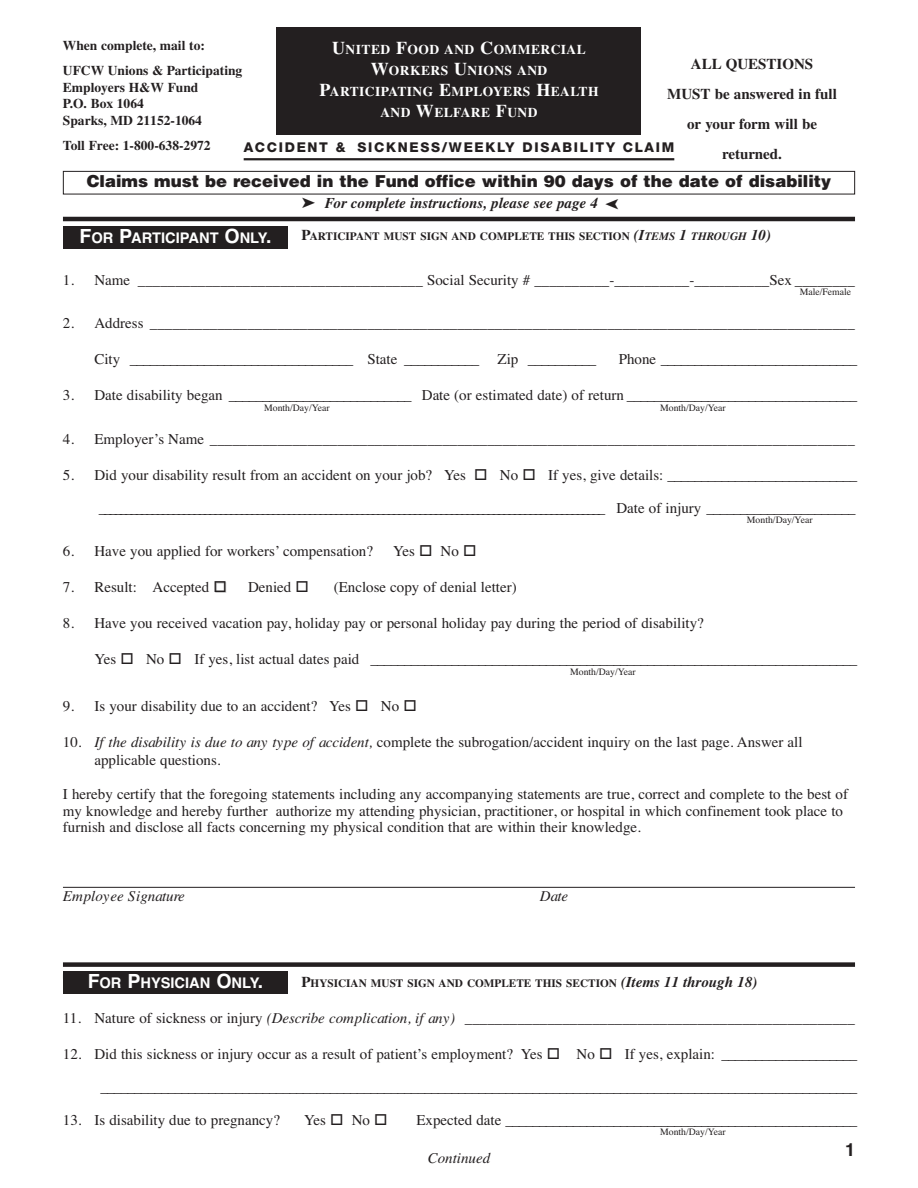
<style>
.page{position:relative;width:918px;height:1188px;background:#fff}
.page>*{position:absolute;margin:0;border:0;box-sizing:border-box;transform-origin:0 0}
.t1{font:700 18px "Helvetica";color:#231f20}
.t2{font:900 16.5px "Helvetica";color:#231f20}
.t3{font:15px/16.5px "Times";color:#231f20}
.t4{font:700 15px/30px "Times";color:#231f20;text-align:center}
.t5{font:italic 700 15px "Times";color:#231f20}
.t6{font:italic 15px "Times";color:#231f20}
.t7{font:700 14.7px "Helvetica";color:#fff}
.t8{font:700 13.5px/16.5px "Times";color:#231f20}
.t9{font:700 13.5px/21px "Times";letter-spacing:.035em;color:#fff;text-align:center}
.t10{font:800 13.5px "Helvetica Neue";letter-spacing:.125em;color:#231f20}
.t11{font:700 11.25px "Times";color:#231f20}
.t12{font:9.75px "Times";color:#231f20}
.s1{font-size:18px}
.s2{font-size:19.5px}
.s3{font-size:15px}
.s4{font-style:italic;font-size:15px}
.s5{font-style:italic}
.s6{color:#ccc}
</style>
<div class="page">
<hr style="left:63px;top:887px;width:792px;height:1px;background:#231f20">
<div style="left:63px;top:226px;width:225px;height:23px;background:#231f20"></div>
<div style="left:63px;top:971px;width:225px;height:22px;background:#231f20"></div>
<hr style="left:244px;top:158px;width:430px;height:2px;background:#231f20">
<div style="left:63px;top:171px;width:792px;height:23px;border:1px solid #231f20"></div>
<hr style="left:63px;top:217px;width:792px;height:4px;background:#231f20">
<div style="left:63px;top:962px;width:792px;height:5px;background:#231f20"></div>
<div style="left:277px;top:27px;width:364px;height:108px;background:#231f20"></div>
<p class="t8" style="left:63px;top:34px;width:181px;line-height:25.5px">When complete, mail to:<br>UFCW Unions &amp; Participating</p>
<p class="t8" style="left:63px;top:80px;width:141px">Employers H&amp;W Fund<br>P.O. Box 1064<br>Sparks, MD 21152-1064</p>
<p class="t8" style="left:63px;top:139px;width:149px">Toll Free: 1-800-638-2972</p>
<p class="t9" style="left:319px;top:40px;width:281px"><span class="s1">U</span>NITED <span class="s1">F</span>OOD AND <span class="s1">C</span>OMMERCIAL<br><span class="s1">W</span>ORKERS <span class="s1">U</span>NIONS AND<br><span class="s1">P</span>ARTICIPATING <span class="s1">E</span>MPLOYERS <span class="s1">H</span>EALTH<br>AND <span class="s1">W</span>ELFARE <span class="s1">F</span>UND</p>
<p class="t4" style="left:667px;top:50px;width:171px">ALL QUESTIONS<br>MUST be answered in full or your form will be returned.</p>
<p class="t10" style="left:244px;top:142px;width:432px">ACCIDENT &amp; SICKNESS/WEEKLY DISABILITY CLAIM</p>
<p class="t2" style="left:87px;top:172px;width:746px">Claims must be received in the Fund office within 90 days of the date of disability</p>
<p class="t5" style="left:302px;top:198px;width:316px">➤ For complete instructions, please see page 4 ➤</p>
<p class="t7" style="left:79px;top:230px;width:194px"><span class="s2">F</span>OR <span class="s2">P</span>ARTICIPANT <span class="s2">O</span>NLY<span class="s2">.</span></p>
<p class="t11" style="left:301px;top:232px;width:471px"><span class="s3">P</span>ARTICIPANT MUST SIGN AND COMPLETE THIS SECTION <span class="s4">(I</span><span class="s5">TEMS</span> <span class="s4">1</span> <span class="s5">THROUGH</span> <span class="s4">10)</span></p>
<p class="t3" style="left:63px;top:271px;width:793px">1. Name ______________________________________ Social Security # __________-__________-__________Sex ________</p>
<p class="t12" style="left:800px;top:286px;width:53px">Male/Female</p>
<p class="t3" style="left:63px;top:315px;width:794px">2. Address ______________________________________________________________________________________________</p>
<p class="t3" style="left:94px;top:351px;width:503px">City _________________________________ State ___________ Zip __________</p>
<p class="t3" style="left:619px;top:351px;width:240px">Phone _____________________________</p>
<p class="t3" style="left:63px;top:387px;width:796px">3. Date disability began ___________________________ Date (or estimated date) of return __________________________________</p>
<p class="t12" style="left:264px;top:402px;width:67px">Month/Day/Year</p>
<p class="t12" style="left:660px;top:402px;width:67px">Month/Day/Year</p>
<p class="t3" style="left:63px;top:430px;width:794px">4. Employer’s Name ______________________________________________________________________________________</p>
<p class="t3" style="left:63px;top:466px;width:796px">5. Did your disability result from an accident on your job? Yes □ No □ If yes, give details: ____________________________</p>
<p class="t3" style="left:99px;top:499px;width:758px">________________________________________________________________________________________________ Date of injury ______________________</p>
<p class="t12" style="left:747px;top:514px;width:67px">Month/Day/Year</p>
<p class="t3" style="left:63px;top:543px;width:312px">6. Have you applied for workers’ compensation?</p>
<p class="t3" style="left:393px;top:543px;width:85px">Yes □ No □</p>
<p class="t3" style="left:63px;top:579px;width:166px">7. Result: Accepted <span class="s6">□</span></p>
<p class="t3" style="left:248px;top:579px;width:62px">Denied □</p>
<p class="t3" style="left:334px;top:579px;width:185px">(Enclose copy of denial letter)</p>
<p class="t3" style="left:63px;top:615px;width:642px">8. Have you received vacation pay, holiday pay or personal holiday pay during the period of disability?</p>
<p class="t3" style="left:94px;top:651px;width:764px">Yes □ No □ If yes, list actual dates paid ________________________________________________________________________</p>
<p class="t12" style="left:570px;top:666px;width:67px">Month/Day/Year</p>
<p class="t3" style="left:63px;top:697px;width:355px">9. Is your disability due to an accident? Yes □ No □</p>
<p class="t3" style="left:94px;top:733px;width:710px;line-height:18px;text-indent:-32px">10. <span class="s5">If the disability is due to any type of accident,</span> complete the subrogation/accident inquiry on the last page. Answer all applicable questions.</p>
<p class="t3" style="left:63px;top:786px;width:787px">I hereby certify that the foregoing statements including any accompanying statements are true, correct and complete to the best of my knowledge and hereby further authorize my attending physician, practitioner, or hospital in which confinement took place to furnish and disclose all facts concerning my physical condition that are within their knowledge.</p>
<p class="t6" style="left:63px;top:887px;width:123px">Employee Signature</p>
<p class="t6" style="left:540px;top:887px;width:30px">Date</p>
<p class="t7" style="left:88px;top:974px;width:177px"><span class="s2">F</span>OR <span class="s2">P</span>HYSICIAN <span class="s2">O</span>NLY<span class="s2">.</span></p>
<p class="t11" style="left:301px;top:979px;width:458px"><span class="s3">P</span>HYSICIAN MUST SIGN AND COMPLETE THIS SECTION <span class="s4">(Items 11 through 18)</span></p>
<p class="t3" style="left:63px;top:1009px;width:794px">11. Nature of sickness or injury <span class="s5">(Describe complication, if any)</span> ____________________________________________________</p>
<p class="t3" style="left:63px;top:1045px;width:796px">12. Did this sickness or injury occur as a result of patient’s employment? Yes □ No □ If yes, explain: ____________________</p>
<p class="t3" style="left:100px;top:1078px;width:758px">________________________________________________________________________________________________________________</p>
<p class="t3" style="left:63px;top:1111px;width:219px">13. Is disability due to pregnancy?</p>
<p class="t3" style="left:304px;top:1111px;width:85px">Yes □ No □</p>
<p class="t3" style="left:416px;top:1111px;width:442px">Expected date ____________________________________________________</p>
<p class="t12" style="left:660px;top:1126px;width:67px">Month/Day/Year</p>
<p class="t6" style="left:428px;top:1149px;width:64px">Continued</p>
<p class="t1" style="left:845px;top:1140px;width:12px">1</p>
</div>
